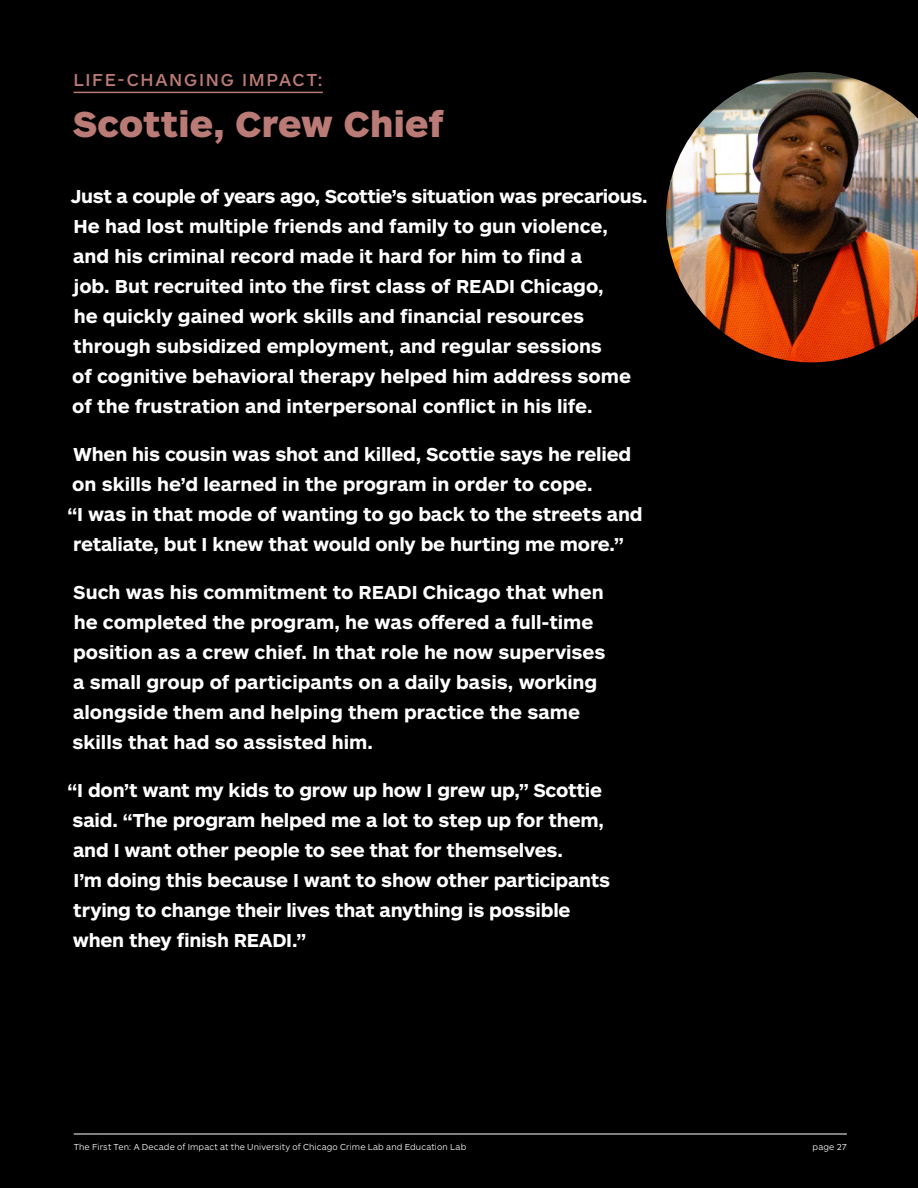
<style>
.page{position:relative;width:918px;height:1188px;background:#000}
.page>*{position:absolute;margin:0;border:0;box-sizing:border-box;transform-origin:0 0}
.t1{font:900 37.5px "ARS Maquette Pro";letter-spacing:.005em;color:#ba7a75}
.t2{font:700 19.5px/30px "ARS Maquette Pro";letter-spacing:-.005em;color:#fff}
.t3{font:500 18px "ARS Maquette Pro";letter-spacing:.095em;color:#ba7a75}
.t4{font:300 9px "ARS Maquette Pro";letter-spacing:.015em;color:#fff}
</style>
<div class="page">
<img style="left:666px;top:72px;width:252px;height:290px">
<hr style="left:74px;top:92px;width:249px;height:1px;background:#ba7a75">
<hr style="left:74px;top:1134px;width:773px;height:1px;background:#fff">
<p class="t3" style="left:74px;top:68px;width:251px">LIFE-CHANGING IMPACT:</p>
<h1 class="t1" style="left:73px;top:100px;width:373px">Scottie, Crew Chief</h1>
<p class="t2" style="left:71px;top:181px;width:578px">Just a couple of years ago, Scottie’s situation was precarious.<br>He had lost multiple friends and family to gun violence,<br>and his criminal record made it hard for him to find a<br>job. But recruited into the first class of READI Chicago,<br>he quickly gained work skills and financial resources through subsidized employment, and regular sessions<br>of cognitive behavioral therapy helped him address some of the frustration and interpersonal conflict in his life.</p>
<p class="t2" style="left:68px;top:439px;width:577px">When his cousin was shot and killed, Scottie says he relied on skills he’d learned in the program in order to cope.<br>“I was in that mode of wanting to go back to the streets and retaliate, but I knew that would only be hurting me more.”</p>
<p class="t2" style="left:73px;top:577px;width:534px">Such was his commitment to READI Chicago that when he completed the program, he was offered a full-time position as a crew chief. In that role he now supervises a small group of participants on a daily basis, working alongside them and helping them practice the same skills that had so assisted him.</p>
<p class="t2" style="left:68px;top:775px;width:544px">“I don’t want my kids to grow up how I grew up,” Scottie said. “The program helped me a lot to step up for them, and I want other people to see that for themselves.<br>I’m doing this because I want to show other participants trying to change their lives that anything is possible when they finish READI.”</p>
<p class="t4" style="left:74px;top:1141px;width:394px">The First Ten: A Decade of Impact at the University of Chicago Crime Lab and Education Lab</p>
<p class="t4" style="left:813px;top:1141px;width:36px">page 27</p>
</div>
